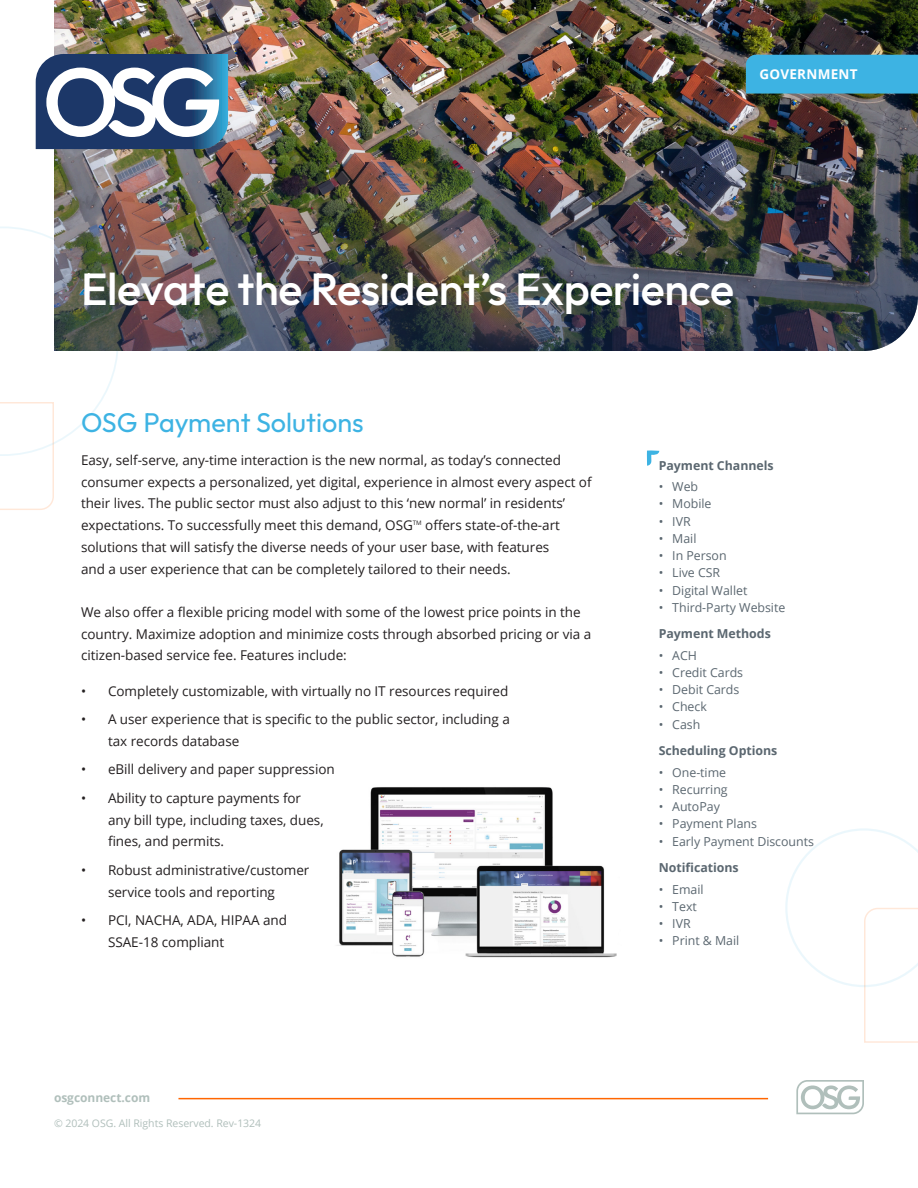
<style>
.page{position:relative;width:918px;height:1188px;background:#fff}
.page>*{position:absolute;margin:0;border:0;box-sizing:border-box;transform-origin:0 0}
.t1{font:100 45px "Outfit";letter-spacing:-.01em;color:#fff}
.TopicTitle-Blue{font:100 27px "Outfit";color:#3db3e3}
.BodyCopy{font:13.5px/21.8px "Open Sans";letter-spacing:-.005em;color:#231f20}
.BodyCopy-BeforeBullets{font:13.5px/21.8px "Open Sans";letter-spacing:-.005em;color:#231f20}
.t2{font:700 13.5px "Open Sans";letter-spacing:.02em;color:#fff}
.t3{font:12.3px "Open Sans";letter-spacing:-.005em;color:#5b6770}
.SideRight-BulletsHeadline{font:700 12.3px "Open Sans";letter-spacing:-.005em;color:#5b6770}
.t4{font:700 12px "Open Sans";letter-spacing:-.005em;color:#b0bfbb}
.t5{font:10.5px "Open Sans";letter-spacing:-.005em;color:#b0bfbb}
</style>
<div class="page">
<hr style="left:178px;top:1098px;width:590px;height:1px;background:#f60">
<svg style="left:796px;top:1080px;width:68px;height:34px"></svg>
<svg style="left:785px;top:828px;width:133px;height:215px"></svg>
<svg style="left:0;top:227px;width:118px;height:283px"></svg>
<img style="left:54px;top:0;width:864px;height:351px">
<img style="left:229px;top:39px;width:635px;height:312px">
<div style="left:746px;top:55px;width:172px;height:39px;background:#3db3e3"></div>
<svg style="left:647px;top:450px;width:12px;height:16px"></svg>
<img style="left:337px;top:787px;width:280px;height:171px">
<svg style="left:36px;top:54px;width:192px;height:95px"></svg>
<p class="t2" style="left:759px;top:65px;width:100px">GOVERNMENT</p>
<h1 class="t1" style="left:81px;top:263px;width:655px">Elevate the Resident’s Experience</h1>
<p class="TopicTitle-Blue" style="left:81px;top:407px;width:284px">OSG Payment Solutions</p>
<p class="BodyCopy" style="left:81px;top:449px;width:512px">Easy, self-serve, any-time interaction is the new normal, as today’s connected consumer expects a personalized, yet digital, experience in almost every aspect of their lives. The public sector must also adjust to this ‘new normal’ in residents’ expectations. To successfully meet this demand, OSG<sup>TM</sup> offers state-of-the-art solutions that will satisfy the diverse needs of your user base, with features<br>and a user experience that can be completely tailored to their needs.</p>
<p class="BodyCopy-BeforeBullets" style="left:81px;top:601px;width:512px">We also offer a flexible pricing model with some of the lowest price points in the country. Maximize adoption and minimize costs through absorbed pricing or via a citizen-based service fee. Features include:</p>
<p class="BodyCopy" style="left:81px;top:680px;width:429px">• Completely customizable, with virtually no IT resources required</p>
<p class="BodyCopy" style="left:108px;top:708px;width:403px;text-indent:-27px">• A user experience that is specific to the public sector, including a tax records database</p>
<p class="BodyCopy" style="left:81px;top:758px;width:255px">• eBill delivery and paper suppression</p>
<p class="BodyCopy" style="left:108px;top:787px;width:217px;text-indent:-27px">• Ability to capture payments for any bill type, including taxes, dues, fines, and permits.</p>
<p class="BodyCopy" style="left:81px;top:859px;width:230px;text-align:center">• Robust administrative/customer service tools and reporting</p>
<p class="BodyCopy" style="left:108px;top:909px;width:181px;text-indent:-27px">• PCI, NACHA, ADA, HIPAA and<br>SSAE-18 compliant</p>
<p class="t4" style="left:54px;top:1089px;width:98px">osgconnect.com</p>
<p class="t5" style="left:54px;top:1116px;width:209px">© 2024 OSG. All Rights Reserved. Rev-1324</p>
<p class="SideRight-BulletsHeadline" style="left:659px;top:457px;width:116px">Payment Channels</p>
<p class="t3" style="left:659px;top:478px;width:41px">• Web</p>
<p class="t3" style="left:659px;top:495px;width:54px">• Mobile</p>
<p class="t3" style="left:659px;top:513px;width:33px">• IVR</p>
<p class="t3" style="left:659px;top:530px;width:39px">• Mail</p>
<p class="t3" style="left:659px;top:547px;width:69px">• In Person</p>
<p class="t3" style="left:659px;top:564px;width:63px">• Live CSR</p>
<p class="t3" style="left:659px;top:582px;width:90px">• Digital Wallet</p>
<p class="t3" style="left:659px;top:599px;width:128px">• Third-Party Website</p>
<p class="SideRight-BulletsHeadline" style="left:659px;top:625px;width:114px">Payment Methods</p>
<p class="t3" style="left:659px;top:647px;width:40px">• ACH</p>
<p class="t3" style="left:659px;top:664px;width:86px">• Credit Cards</p>
<p class="t3" style="left:659px;top:681px;width:82px">• Debit Cards</p>
<p class="t3" style="left:659px;top:699px;width:50px">• Check</p>
<p class="t3" style="left:659px;top:716px;width:43px">• Cash</p>
<p class="SideRight-BulletsHeadline" style="left:659px;top:742px;width:120px">Scheduling Options</p>
<p class="t3" style="left:659px;top:764px;width:69px">• One-time</p>
<p class="t3" style="left:659px;top:781px;width:70px">• Recurring</p>
<p class="t3" style="left:659px;top:798px;width:63px">• AutoPay</p>
<p class="t3" style="left:659px;top:816px;width:100px">• Payment Plans</p>
<p class="t3" style="left:659px;top:833px;width:157px">• Early Payment Discounts</p>
<p class="SideRight-BulletsHeadline" style="left:659px;top:859px;width:81px">Notifications</p>
<p class="t3" style="left:659px;top:881px;width:46px">• Email</p>
<p class="t3" style="left:659px;top:898px;width:40px">• Text</p>
<p class="t3" style="left:659px;top:915px;width:33px">• IVR</p>
<p class="t3" style="left:659px;top:932px;width:82px">• Print &amp; Mail</p>
</div>
